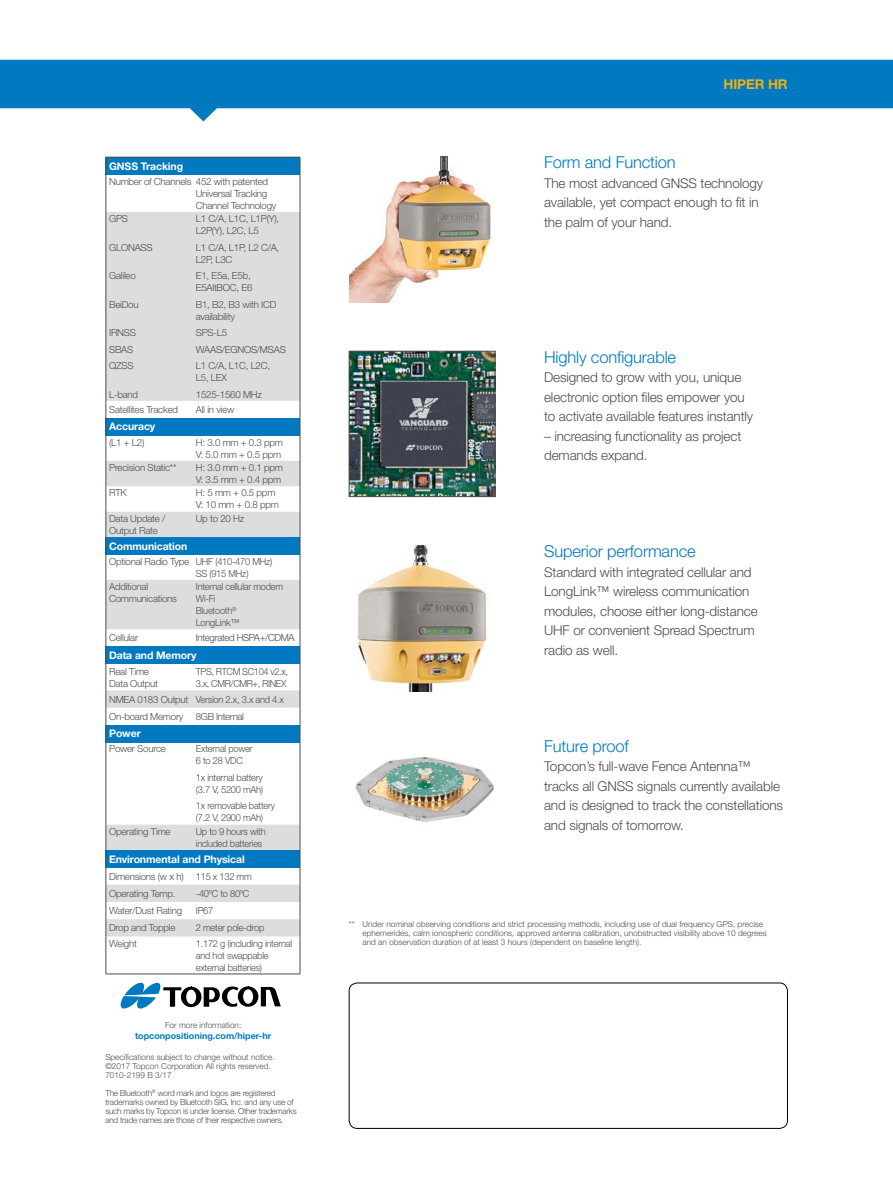
<style>
.page{position:relative;width:893px;height:1188px;background:#fff}
.page>*{position:absolute;margin:0;border:0;box-sizing:border-box;transform-origin:0 0}
.t1{font:300 16.5px "Helvetica Neue LT Std";letter-spacing:-.01em;color:#0079c1}
.t2{font:300 13.5px/19.5px "Helvetica Neue LT Std";letter-spacing:-.01em;color:#4d4d4f}
.t3{font:700 13.5px "Helvetica Neue LT Std";letter-spacing:-.01em;color:#eeb111}
.t4{font:700 10.5px "Helvetica Neue LT Std";letter-spacing:-.01em;color:#fff}
.t5{font:300 9.75px/12px "Helvetica Neue LT Std";letter-spacing:-.025em;color:#4d4d4f}
.t6{font:300 9.75px/12px "Helvetica Neue LT Std";letter-spacing:-.025em;color:#4d4d4f;scale:.95 1}
.t7{font:700 9px "Helvetica Neue LT Std";color:#0079c1}
.t8{font:300 8.25px/9px "Helvetica Neue LT Std";color:#4d4d4f}
.t9{font:300 8.25px/9px "Helvetica Neue LT Std";letter-spacing:-.03em;color:#4d4d4f}
</style>
<div class="page">
<svg style="left:0;top:60px;width:893px;height:61px;fill:#0079c1"></svg>
<div style="left:349px;top:983px;width:439px;height:146px;border:1px solid #000;border-radius:8px"></div>
<svg style="left:120px;top:983px;width:161px;height:26px"></svg>
<img style="left:349px;top:157px;width:142px;height:145px">
<img style="left:351px;top:353px;width:142px;height:142px">
<div style="left:349px;top:351px;width:146px;height:146px;border:1px solid #4d4d4f"></div>
<img style="left:355px;top:757px;width:139px;height:65px">
<img style="left:357px;top:546px;width:130px;height:145px">
<div style="left:106px;top:157px;width:194px;height:17px;background:#0079c1"></div>
<svg style="left:107px;top:212px;width:193px;height:725px;fill:#dcddde"></svg>
<div style="left:106px;top:418px;width:194px;height:17px;background:#0079c1"></div>
<div style="left:106px;top:537px;width:194px;height:17px;background:#0079c1"></div>
<div style="left:106px;top:647px;width:194px;height:17px;background:#0079c1"></div>
<div style="left:106px;top:725px;width:194px;height:17px;background:#0079c1"></div>
<div style="left:106px;top:850px;width:194px;height:17px;background:#0079c1"></div>
<hr style="left:106px;top:157px;width:87px;height:1px;background:#4d4d4f">
<svg style="left:106px;top:157px;width:1px;height:17px"></svg>
<hr style="left:193px;top:157px;width:107px;height:1px;background:#4d4d4f">
<svg style="left:300px;top:157px;width:1px;height:17px"></svg>
<hr style="left:106px;top:174px;width:1px;height:38px;background:#4d4d4f">
<hr style="left:300px;top:174px;width:1px;height:38px;background:#4d4d4f">
<hr style="left:106px;top:212px;width:1px;height:189px;background:#4d4d4f">
<hr style="left:300px;top:212px;width:1px;height:189px;background:#4d4d4f">
<hr style="left:106px;top:580px;width:1px;height:49px;background:#4d4d4f">
<hr style="left:300px;top:580px;width:1px;height:49px;background:#4d4d4f">
<svg style="left:106px;top:629px;width:1px;height:113px"></svg>
<svg style="left:300px;top:629px;width:1px;height:113px"></svg>
<hr style="left:106px;top:742px;width:1px;height:83px;background:#4d4d4f">
<hr style="left:300px;top:742px;width:1px;height:83px;background:#4d4d4f">
<svg style="left:106px;top:825px;width:1px;height:112px"></svg>
<svg style="left:300px;top:825px;width:1px;height:112px"></svg>
<hr style="left:106px;top:937px;width:1px;height:37px;background:#4d4d4f">
<hr style="left:300px;top:937px;width:1px;height:37px;background:#4d4d4f">
<hr style="left:106px;top:974px;width:87px;height:1px;background:#4d4d4f">
<hr style="left:193px;top:974px;width:107px;height:1px;background:#4d4d4f">
<svg style="left:106px;top:401px;width:1px;height:179px"></svg>
<svg style="left:300px;top:401px;width:1px;height:179px"></svg>
<p class="t4" style="left:109px;top:159px;width:76px">GNSS Tracking</p>
<p class="t5" style="left:196px;top:175px;width:82px;text-indent:-87px">Number of Channels 452 with patented<br>Universal Tracking<br>Channel Technology</p>
<p class="t5" style="left:109px;top:212px;width:21px">GPS</p>
<p class="t5" style="left:109px;top:241px;width:45px">GLONASS</p>
<p class="t5" style="left:109px;top:269px;width:28px">Galileo</p>
<p class="t5" style="left:109px;top:298px;width:31px">BeiDou</p>
<p class="t5" style="left:109px;top:324px;width:28px;line-height:16.5px">IRNSS<br>SBAS<br>QZSS</p>
<p class="t5" style="left:109px;top:388px;width:31px">L-band</p>
<p class="t5" style="left:196px;top:212px;width:85px">L1 C/A, L1C, L1P(Y),<br>L2P(Y), L2C, L5</p>
<p class="t5" style="left:196px;top:241px;width:85px">L1 C/A, L1P, L2 C/A,<br>L2P, L3C</p>
<p class="t5" style="left:196px;top:269px;width:58px">E1, E5a, E5b,<br>E5AltBOC, E6</p>
<p class="t5" style="left:196px;top:298px;width:82px">B1, B2, B3 with ICD availability</p>
<p class="t5" style="left:196px;top:324px;width:91px;line-height:16.5px">SPS-L5<br>WAAS/EGNOS/MSAS<br>L1 C/A, L1C, L2C,</p>
<p class="t5" style="left:196px;top:369px;width:68px;line-height:16.5px">L5, LEX<br>1525-1560 MHz</p>
<p class="t5" style="left:109px;top:403px;width:71px">Satellites Tracked</p>
<p class="t5" style="left:196px;top:403px;width:40px">All in view</p>
<p class="t4" style="left:109px;top:420px;width:48px">Accuracy</p>
<p class="t5" style="left:109px;top:436px;width:37px">(L1 + L2)</p>
<p class="t5" style="left:196px;top:436px;width:89px">H: 3.0 mm + 0.3 ppm<br>V: 5.0 mm + 0.5 ppm</p>
<p class="t5" style="left:109px;top:461px;width:69px">Precision Static**</p>
<p class="t5" style="left:196px;top:461px;width:89px">H: 3.0 mm + 0.1 ppm<br>V: 3.5 mm + 0.4 ppm</p>
<p class="t5" style="left:109px;top:487px;width:19px">RTK</p>
<p class="t5" style="left:196px;top:487px;width:84px">H: 5 mm + 0.5 ppm<br>V: 10 mm + 0.8 ppm</p>
<p class="t5" style="left:109px;top:512px;width:58px">Data Update /<br>Output Rate</p>
<p class="t5" style="left:196px;top:512px;width:50px">Up to 20 Hz</p>
<p class="t4" style="left:109px;top:539px;width:80px">Communication</p>
<p class="t5" style="left:196px;top:555px;width:78px;text-indent:-87px">Optional Radio Type UHF (410-470 MHz)<br>SS (915 MHz)</p>
<p class="t5" style="left:109px;top:580px;width:69px">Additional<br>Communications</p>
<p class="t6" style="left:196px;top:580px;width:93px">Internal cellular modem<br>Wi-Fi<br>Bluetooth<sup>®<br></sup>LongLink™</p>
<p class="t5" style="left:109px;top:632px;width:30px">Cellular</p>
<p class="t5" style="left:196px;top:632px;width:100px">Integrated HSPA+/CDMA</p>
<p class="t4" style="left:109px;top:649px;width:89px">Data and Memory</p>
<p class="t5" style="left:109px;top:665px;width:51px">Real Time<br>Data Output</p>
<p class="t6" style="left:196px;top:665px;width:99px">TPS, RTCM SC104 v2.x,<br>3.x, CMR/CMR+, RINEX</p>
<p class="t5" style="left:109px;top:691px;width:176px;line-height:16.8px">NMEA 0183 Output Version 2.x, 3.x and 4.x<br>On-board Memory</p>
<p class="t5" style="left:196px;top:710px;width:50px">8GB Internal</p>
<p class="t4" style="left:109px;top:727px;width:33px">Power</p>
<p class="t5" style="left:109px;top:743px;width:58px">Power Source</p>
<p class="t6" style="left:196px;top:743px;width:61px">External power<br>6 to 28 VDC</p>
<p class="t6" style="left:196px;top:771px;width:72px">1x internal battery (3.7 V, 5200 mAh)</p>
<p class="t6" style="left:196px;top:800px;width:85px">1x removable battery (7.2 V, 2900 mAh)</p>
<p class="t5" style="left:109px;top:825px;width:63px">Operating Time</p>
<p class="t6" style="left:196px;top:825px;width:75px">Up to 9 hours with included batteries</p>
<p class="t4" style="left:109px;top:852px;width:137px">Environmental and Physical</p>
<p class="t5" style="left:109px;top:867px;width:144px;line-height:17.2px">Dimensions (w x h) 115 x 132 mm<br>Operating Temp.</p>
<p class="t6" style="left:196px;top:887px;width:58px">-40ºC to 80ºC</p>
<p class="t5" style="left:109px;top:904px;width:75px">Water/Dust Rating</p>
<p class="t6" style="left:196px;top:904px;width:20px">IP67</p>
<p class="t5" style="left:109px;top:922px;width:68px">Drop and Topple</p>
<p class="t6" style="left:196px;top:922px;width:74px">2 meter pole-drop</p>
<p class="t5" style="left:109px;top:937px;width:29px">Weight</p>
<p class="t6" style="left:196px;top:937px;width:103px">1.172 g (including internal and hot swappable external batteries)</p>
<p class="t8" style="left:165px;top:1021px;width:78px">For more information:</p>
<p class="t7" style="left:135px;top:1030px;width:138px">topconpositioning.com/hiper-hr</p>
<p class="t8" style="left:105px;top:1053px;width:171px">Specifications subject to change without notice. ©2017 Topcon Corporation All rights reserved.<br>7010-2199 B 3/17</p>
<p class="t9" style="left:105px;top:1089px;width:193px">The Bluetooth<sup>®</sup> word mark and logos are registered trademarks owned by Bluetooth SIG, Inc. and any use of such marks by Topcon is under license. Other trademarks and trade names are those of their respective owners.</p>
<h2 class="t3" style="left:724px;top:75px;width:66px">HIPER HR</h2>
<h1 class="t1" style="left:544px;top:152px;width:133px">Form and Function</h1>
<h2 class="t2" style="left:544px;top:173px;width:221px">The most advanced GNSS technology available, yet compact enough to fit in the palm of your hand.</h2>
<h1 class="t1" style="left:544px;top:347px;width:133px">Highly configurable</h1>
<h2 class="t2" style="left:544px;top:367px;width:211px">Designed to grow with you, unique electronic option files empower you to activate available features instantly</h2>
<h2 class="t2" style="left:544px;top:426px;width:199px">– increasing functionality as project demands expand.</h2>
<h1 class="t1" style="left:544px;top:541px;width:153px">Superior performance</h1>
<h2 class="t2" style="left:544px;top:562px;width:215px">Standard with integrated cellular and<br>LongLink™ wireless communication modules, choose either long-distance<br>UHF or convenient Spread Spectrum radio as well.</h2>
<h1 class="t1" style="left:544px;top:736px;width:86px">Future proof</h1>
<h2 class="t2" style="left:544px;top:756px;width:240px">Topcon’s full-wave Fence Antenna™ tracks all GNSS signals currently available and is designed to track the constellations and signals of tomorrow.</h2>
<p class="t8" style="left:362px;top:919px;width:406px;text-indent:-13px">** Under nominal observing conditions and strict processing methods, including use of dual frequency GPS, precise ephemerides, calm ionospheric conditions, approved antenna calibration, unobstructed visibility above 10 degrees and an observation duration of at least 3 hours (dependent on baseline length).</p>
</div>
